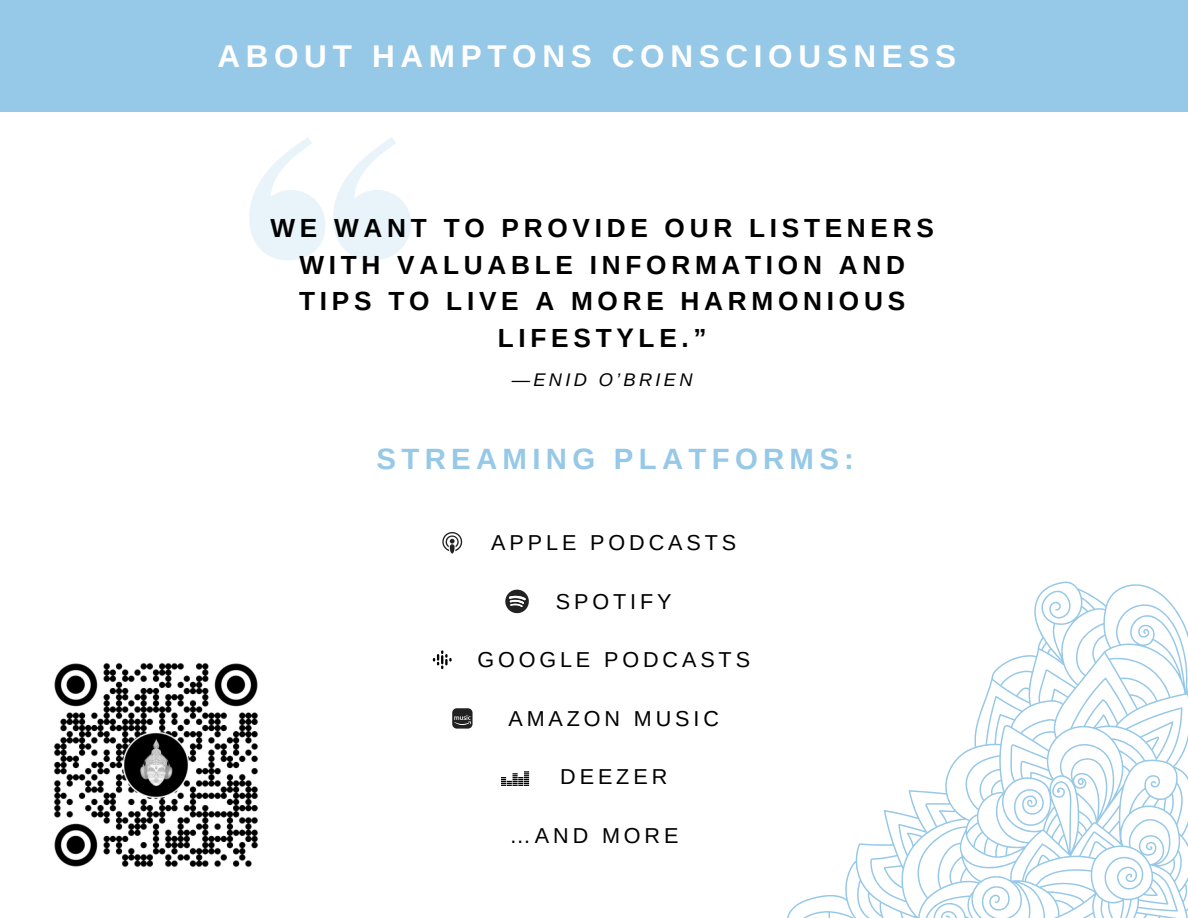
<style>
.page{position:relative;width:1188px;height:918px;background:#fff}
.page>*{position:absolute;margin:0;border:0;box-sizing:border-box;transform-origin:0 0}
.t1{font:700 31.5px "Arimo";letter-spacing:.18em;color:#fff}
.t2{font:700 29.4px "Arimo";letter-spacing:.18em;color:#96c8e7}
.t3{font:700 26.25px/36.6px "Arimo";letter-spacing:.18em;color:#000;text-align:center}
.t4{font:21.6px "Arimo";letter-spacing:.18em;color:#000}
.t5{font:italic 18.3px "Arimo";letter-spacing:.18em;color:#000}
</style>
<div class="page">
<div style="left:0;top:0;width:1188px;height:112px;background:#96c8e7"></div>
<svg style="left:505px;top:590px;width:24px;height:23px"></svg>
<svg style="left:433px;top:650px;width:19px;height:19px"></svg>
<svg style="left:452px;top:708px;width:20px;height:21px"></svg>
<svg style="left:442px;top:532px;width:20px;height:19px"></svg>
<div style="left:450px;top:544px;width:5px;height:9px;background:#222;border-radius:2px"></div>
<svg style="left:501px;top:771px;width:28px;height:15px"></svg>
<img style="left:54px;top:663px;width:204px;height:204px">
<svg style="left:787px;top:581px;width:401px;height:337px"></svg>
<svg style="left:249px;top:138px;width:76px;height:122px"></svg>
<svg style="left:333px;top:137px;width:78px;height:123px"></svg>
<h3 class="t1" style="left:217px;top:38px;width:740px">ABOUT HAMPTONS CONSCIOUSNESS</h3>
<h3 class="t3" style="left:270px;top:210px;width:665px">WE WANT TO PROVIDE OUR LISTENERS<br>WITH VALUABLE INFORMATION AND<br>TIPS TO LIVE A MORE HARMONIOUS<br>LIFESTYLE.”</h3>
<h3 class="t5" style="left:512px;top:370px;width:182px">—ENID O’BRIEN</h3>
<h3 class="t2" style="left:377px;top:443px;width:479px">STREAMING PLATFORMS:</h3>
<h1 class="t4" style="left:491px;top:531px;width:246px">APPLE PODCASTS</h1>
<p class="t4" style="left:556px;top:589px;width:117px">SPOTIFY</p>
<h2 class="t4" style="left:477px;top:648px;width:274px">GOOGLE PODCASTS</h2>
<p class="t4" style="left:508px;top:706px;width:212px">AMAZON MUSIC</p>
<h1 class="t4" style="left:560px;top:765px;width:109px">DEEZER</h1>
<p class="t4" style="left:509px;top:823px;width:171px">…AND MORE</p>
</div>
